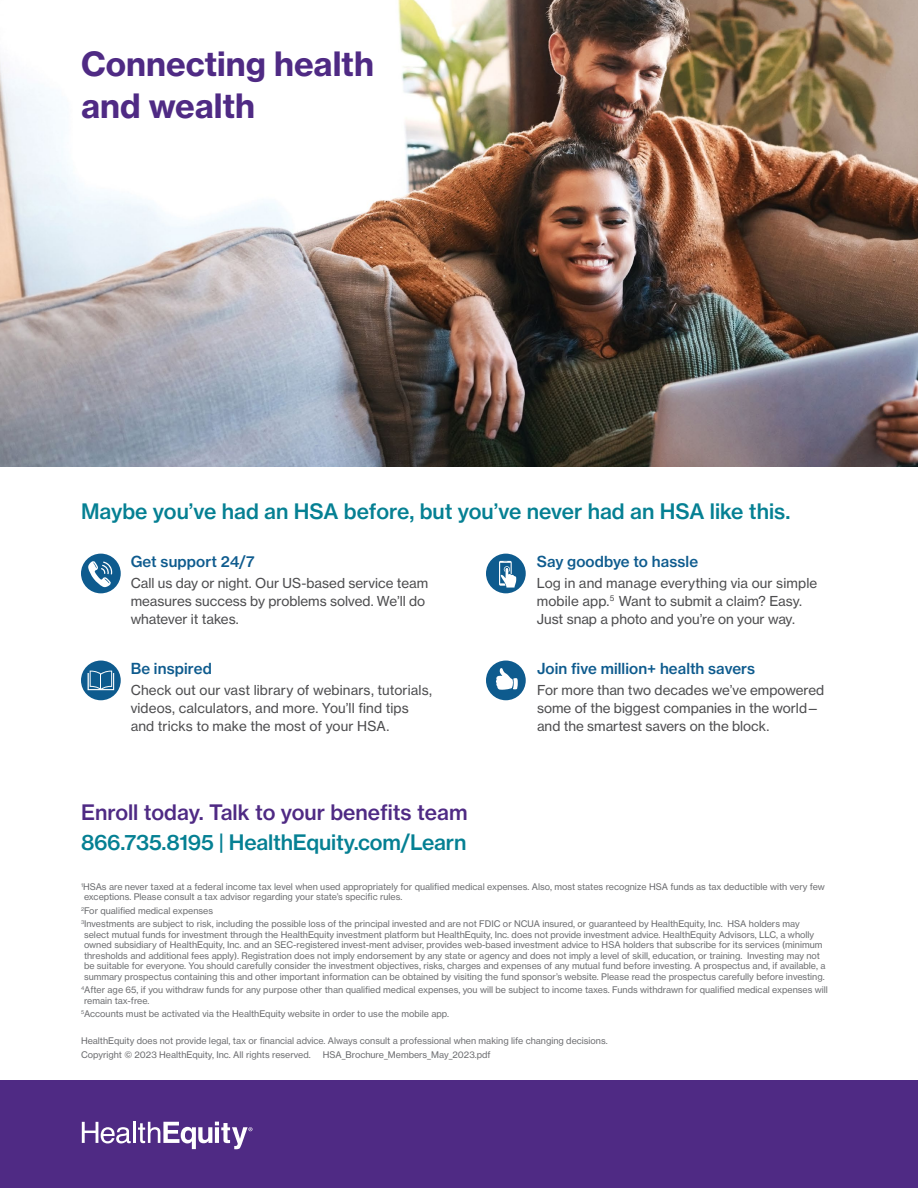
<style>
.page{position:relative;width:918px;height:1188px;background:#fff}
.page>*{position:absolute;margin:0;border:0;box-sizing:border-box;transform-origin:0 0}
.Main_header{font:33px/42px "N Haas Grotesk TX Pro 75 Bd";color:#4f2a84}
.Main_subheader{font:21px/30px "N Haas Grotesk TX Pro 65 Md";color:#058093}
.Secondary_subheader{font:15px "N Haas Grotesk TX Pro 65 Md";letter-spacing:.01em;color:#0e5b8e}
.Body{font:13.5px/18px "N Haas Grotesk TX Pro 55 Rg";color:#4d4d4f}
.Copyright_Footer{font:9px/10.5px "N Haas Grotesk TX Pro 55 Rg";color:#6d6e71}
.s1{color:#4f2a84}
</style>
<div class="page">
<img style="left:0;top:0;width:918px;height:467px">
<div style="left:0;top:1080px;width:918px;height:108px;background:#4f2a84"></div>
<svg style="left:82px;top:1122px;width:49px;height:21px"></svg>
<hr style="left:133px;top:1122px;width:3px;height:21px;background:#fff">
<svg style="left:138px;top:1122px;width:114px;height:27px"></svg>
<div style="left:81px;top:554px;width:40px;height:39px;background:#0e5b8e;border-radius:50%"></div>
<svg style="left:88px;top:561px;width:25px;height:26px"></svg>
<div style="left:486px;top:554px;width:40px;height:39px;background:#0e5b8e;border-radius:50%"></div>
<svg style="left:499px;top:561px;width:17px;height:27px"></svg>
<svg style="left:81px;top:661px;width:40px;height:39px"></svg>
<svg style="left:88px;top:671px;width:26px;height:19px"></svg>
<div style="left:486px;top:661px;width:40px;height:39px;background:#0e5b8e;border-radius:50%"></div>
<svg style="left:496px;top:668px;width:22px;height:22px"></svg>
<p class="Main_header" style="left:81px;top:43px;width:294px">Connecting health and wealth</p>
<p class="Main_subheader" style="left:81px;top:497px;width:711px">Maybe you’ve had an HSA before, but you’ve never had an HSA like this.</p>
<p class="Secondary_subheader" style="left:131px;top:552px;width:126px">Get support 24/7</p>
<p class="Body" style="left:131px;top:574px;width:299px">Call us day or night. Our US-based service team measures success by problems solved. We’ll do whatever it takes.</p>
<p class="Secondary_subheader" style="left:537px;top:552px;width:163px">Say goodbye to hassle</p>
<p class="Body" style="left:537px;top:574px;width:282px">Log in and manage everything via our simple mobile app.<sup>5</sup> Want to submit a claim? Easy.<br>Just snap a photo and you’re on your way.</p>
<p class="Secondary_subheader" style="left:131px;top:659px;width:83px">Be inspired</p>
<p class="Body" style="left:131px;top:681px;width:303px">Check out our vast library of webinars, tutorials, videos, calculators, and more. You’ll find tips and tricks to make the most of your HSA.</p>
<p class="Main_subheader" style="left:81px;top:797px;width:388px"><span class="s1">Enroll today. Talk to your benefits team<br></span>866.735.8195 | HealthEquity.com/Learn</p>
<p class="Secondary_subheader" style="left:537px;top:659px;width:220px">Join five million+ health savers</p>
<p class="Body" style="left:537px;top:681px;width:289px">For more than two decades we’ve empowered some of the biggest companies in the world— and the smartest savers on the block.</p>
<p class="Copyright_Footer" style="left:84px;top:881px;width:742px;text-indent:-3px"><sup>1</sup>HSAs are never taxed at a federal income tax level when used appropriately for qualified medical expenses. Also, most states recognize HSA funds as tax deductible with very few exceptions. Please consult a tax advisor regarding your state’s specific rules.</p>
<p class="Copyright_Footer" style="left:81px;top:905px;width:134px"><sup>2</sup>For qualified medical expenses</p>
<p class="Copyright_Footer" style="left:84px;top:919px;width:743px;text-indent:-3px"><sup>3</sup>Investments are subject to risk, including the possible loss of the principal invested and are not FDIC or NCUA insured, or guaranteed by HealthEquity, Inc. HSA holders may select mutual funds for investment through the HealthEquity investment platform but HealthEquity, Inc. does not provide investment advice. HealthEquity Advisors, LLC, a wholly owned subsidiary of HealthEquity, Inc. and an SEC-registered invest-ment adviser, provides web-based investment advice to HSA holders that subscribe for its services (minimum thresholds and additional fees apply). Registration does not imply endorsement by any state or agency and does not imply a level of skill, education, or training. Investing may not be suitable for everyone. You should carefully consider the investment objectives, risks, charges and expenses of any mutual fund before investing. A prospectus and, if available, a summary prospectus containing this and other important information can be obtained by visiting the fund sponsor’s website. Please read the prospectus carefully before investing.</p>
<p class="Copyright_Footer" style="left:84px;top:985px;width:746px;text-indent:-3px"><sup>4</sup>After age 65, if you withdraw funds for any purpose other than qualified medical expenses, you will be subject to income taxes. Funds withdrawn for qualified medical expenses will remain tax-free.</p>
<p class="Copyright_Footer" style="left:81px;top:1009px;width:370px"><sup>5</sup>Accounts must be activated via the HealthEquity website in order to use the mobile app.</p>
<p class="Copyright_Footer" style="left:81px;top:1036px;width:528px">HealthEquity does not provide legal, tax or financial advice. Always consult a professional when making life changing decisions.</p>
<p class="Copyright_Footer" style="left:81px;top:1049px;width:231px">Copyright © 2023 HealthEquity, Inc. All rights reserved.</p>
<p class="Copyright_Footer" style="left:323px;top:1049px;width:169px">HSA_Brochure_Members_May_2023.pdf</p>
</div>
